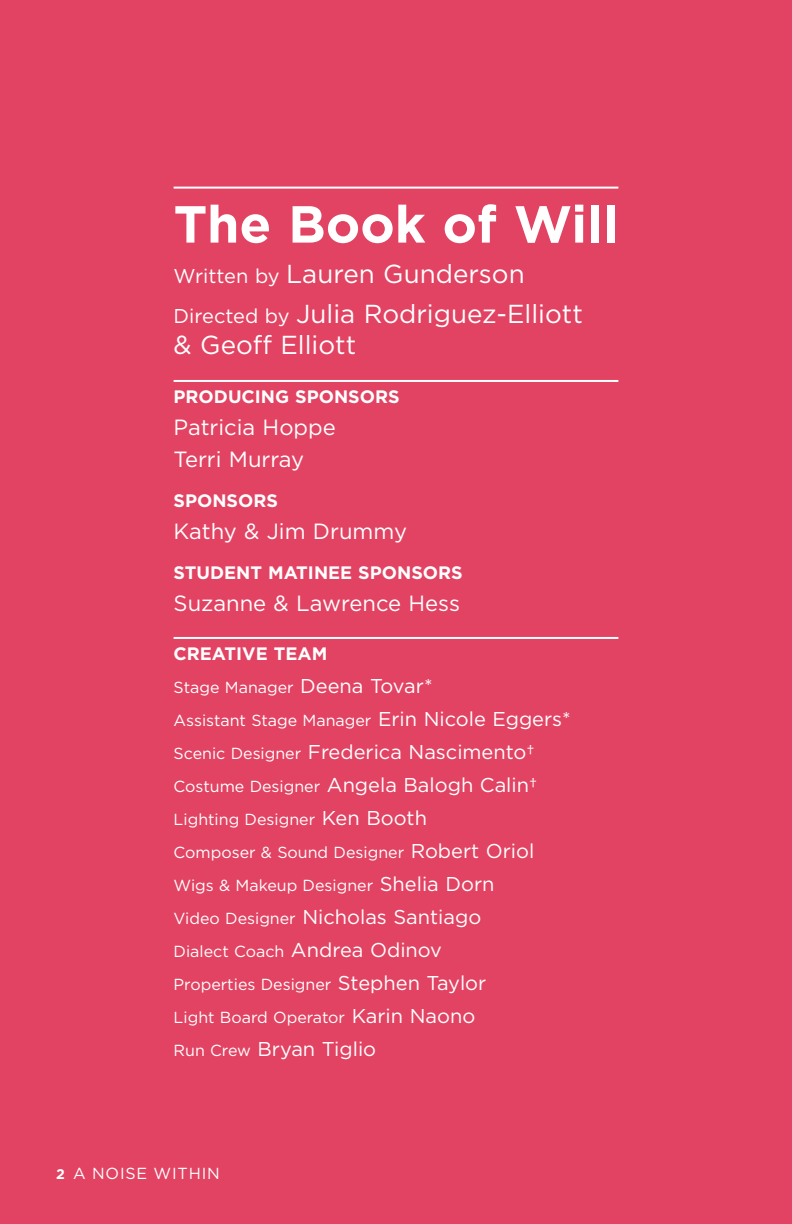
<style>
.page{position:relative;width:792px;height:1224px;background:#e24363}
.page>*{position:absolute;margin:0;border:0;box-sizing:border-box;transform-origin:0 0}
.t1{font:700 52px "Gotham";color:#fff}
.t2{font:26px/40.2px "Gotham";color:#fff}
.t3{font:22px/32px "Gotham";color:#fff}
.t4{font:20px/33px "Gotham";color:#fff}
.t5{font:700 18px "Gotham";color:#fff}
.t6{font:16px/33px "Gotham";color:#fff}
.t7{font:16px "Gotham";letter-spacing:.05em;color:#fff}
.s1{font-size:20px}
.s2{font-size:16px}
.s3{font-weight:700;font-size:14px}
</style>
<div class="page">
<hr style="left:174px;top:187px;width:444px;height:2px;background:#fff">
<hr style="left:174px;top:380px;width:444px;height:2px;background:#fff">
<hr style="left:174px;top:637px;width:444px;height:2px;background:#fff">
<h1 class="t1" style="left:174px;top:190px;width:446px">The Book of Will</h1>
<h2 class="t2" style="left:174px;top:253px;width:411px"><span class="s1">Written by</span> Lauren Gunderson<br><span class="s1">Directed by</span> Julia Rodriguez-Elliott</h2>
<h2 class="t2" style="left:174px;top:324px;width:184px">&amp; Geoff Elliott</h2>
<p class="t5" style="left:174px;top:385px;width:228px">PRODUCING SPONSORS</p>
<h3 class="t3" style="left:174px;top:411px;width:164px">Patricia Hoppe<br>Terri Murray</h3>
<p class="t5" style="left:174px;top:489px;width:106px">SPONSORS</p>
<h3 class="t3" style="left:174px;top:515px;width:235px">Kathy &amp; Jim Drummy</h3>
<p class="t5" style="left:174px;top:561px;width:291px">STUDENT MATINEE SPONSORS</p>
<h3 class="t3" style="left:174px;top:587px;width:288px">Suzanne &amp; Lawrence Hess</h3>
<p class="t5" style="left:174px;top:642px;width:155px">CREATIVE TEAM</p>
<p class="t6" style="left:174px;top:671px;width:399px">Stage Manager <span class="s1">Deena Tovar*<br></span>Assistant Stage Manager <span class="s1">Erin Nicole Eggers*</span></p>
<p class="t4" style="left:174px;top:735px;width:365px"><span class="s2">Scenic Designer</span> Frederica Nascimento†<br><span class="s2">Costume Designer</span> Angela Balogh Calin†</p>
<p class="t6" style="left:174px;top:803px;width:362px">Lighting Designer <span class="s1">Ken Booth<br></span>Composer &amp; Sound Designer <span class="s1">Robert Oriol<br></span>Wigs &amp; Makeup Designer <span class="s1">Shelia Dorn</span></p>
<p class="t4" style="left:174px;top:900px;width:309px"><span class="s2">Video Designer</span> Nicholas Santiago</p>
<p class="t6" style="left:174px;top:935px;width:314px">Dialect Coach <span class="s1">Andrea Odinov<br></span>Properties Designer <span class="s1">Stephen Taylor<br></span>Light Board Operator <span class="s1">Karin Naono</span></p>
<p class="t4" style="left:174px;top:1032px;width:204px"><span class="s2">Run Crew</span> Bryan Tiglio</p>
<p class="t7" style="left:56px;top:1163px;width:165px"><span class="s3">2</span> A NOISE WITHIN</p>
</div>
